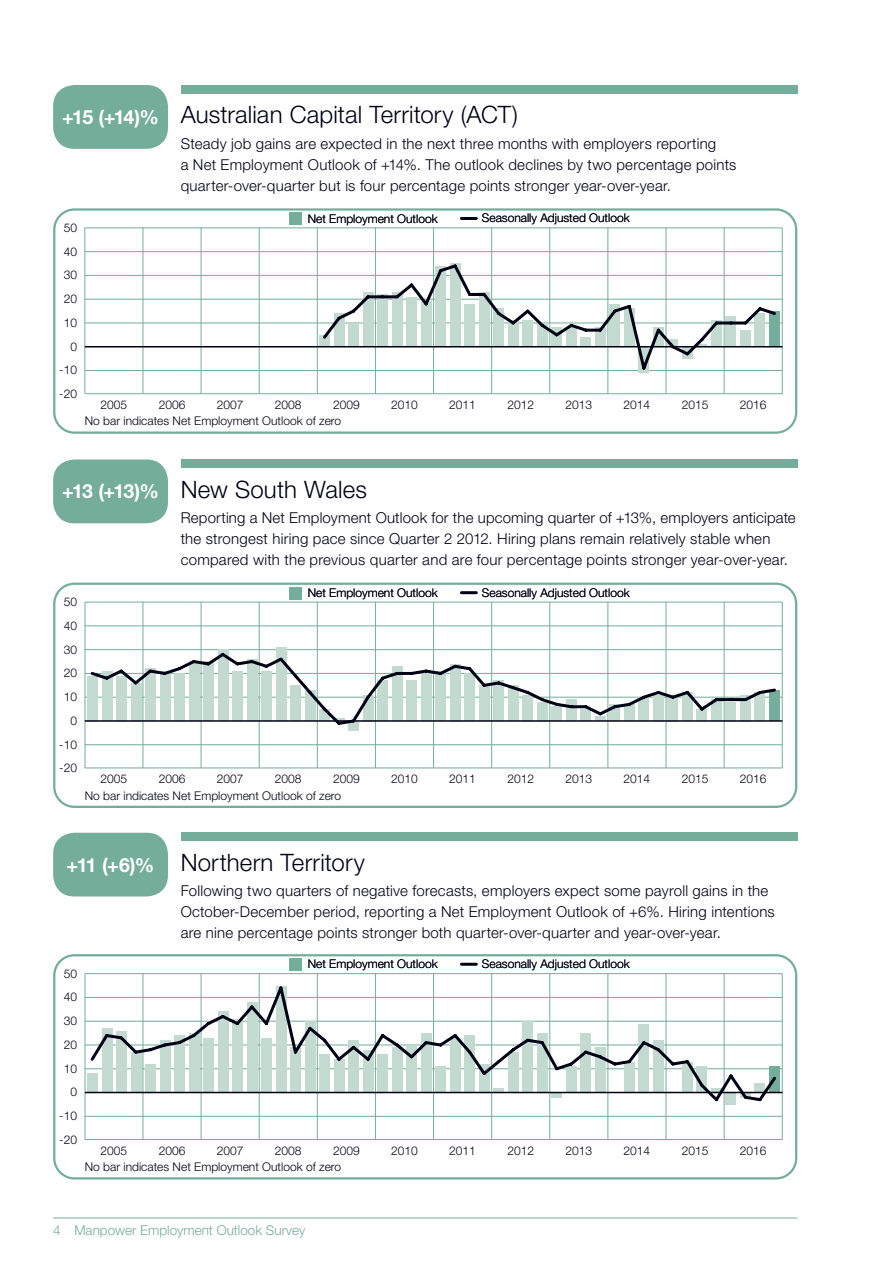
<style>
.page{position:relative;width:893px;height:1263px;background:#fff}
.page>*{position:absolute;margin:0;border:0;box-sizing:border-box;transform-origin:0 0}
.t1{font:300 24px "Helvetica Neue LT Std";letter-spacing:.005em;color:#000015}
.t2{font:700 19.5px "Helvetica Neue LT Std";letter-spacing:-.04em;color:#fff}
.t3{font:300 15px/21px "Helvetica Neue LT Std";letter-spacing:.015em;color:#000015}
.t4{font:300 13.5px "Helvetica Neue LT Std";color:#74ad99}
.t5{font:300 12px/23.7px "Helvetica Neue LT Std";color:#000015;text-align:right}
</style>
<div class="page">
<hr style="left:53px;top:1217px;width:744px;height:1px;background:#74ad99">
<svg style="left:53px;top:208px;width:744px;height:226px"></svg>
<svg style="left:53px;top:583px;width:744px;height:225px"></svg>
<div style="left:181px;top:85px;width:616px;height:9px;background:#74ad99"></div>
<div style="left:181px;top:459px;width:616px;height:9px;background:#74ad99"></div>
<div style="left:53px;top:833px;width:115px;height:63px;background:#74ad99;border-radius:21px"></div>
<div style="left:53px;top:459px;width:115px;height:64px;background:#74ad99;border-radius:21px"></div>
<div style="left:53px;top:85px;width:115px;height:64px;background:#74ad99;border-radius:21px"></div>
<svg style="left:53px;top:954px;width:744px;height:225px"></svg>
<div style="left:181px;top:833px;width:616px;height:8px;background:#74ad99"></div>
<h2 class="t2" style="left:62px;top:105px;width:98px">+15 (+14)%</h2>
<p class="t5" style="left:59px;top:215px;width:19px">50<br>40<br>30<br>20<br>10<br>0 -10 -20</p>
<h1 class="t1" style="left:181px;top:100px;width:339px">Australian Capital Territory (ACT)</h1>
<p class="t3" style="left:181px;top:133px;width:557px">Steady job gains are expected in the next three months with employers reporting<br>a Net Employment Outlook of +14%. The outlook declines by two percentage points quarter-over-quarter but is four percentage points stronger year-over-year.</p>
<p class="t5" style="left:308px;top:206px;width:132px">Net Employment Outlook</p>
<p class="t5" style="left:482px;top:206px;width:149px">Seasonally Adjusted Outlook</p>
<p class="t5" style="left:101px;top:393px;width:28px">2005</p>
<p class="t5" style="left:159px;top:393px;width:28px">2006</p>
<p class="t5" style="left:217px;top:393px;width:28px">2007</p>
<p class="t5" style="left:275px;top:393px;width:28px">2008</p>
<p class="t5" style="left:333px;top:393px;width:28px">2009</p>
<p class="t5" style="left:391px;top:393px;width:28px">2010</p>
<p class="t5" style="left:449px;top:393px;width:28px">2011</p>
<p class="t5" style="left:507px;top:393px;width:28px">2012</p>
<p class="t5" style="left:565px;top:393px;width:28px">2013</p>
<p class="t5" style="left:624px;top:393px;width:28px">2014</p>
<p class="t5" style="left:682px;top:393px;width:28px">2015</p>
<p class="t5" style="left:740px;top:393px;width:28px">2016</p>
<p class="t5" style="left:85px;top:409px;width:258px">No bar indicates Net Employment Outlook of zero</p>
<h2 class="t2" style="left:62px;top:479px;width:99px">+13 (+13)%</h2>
<p class="t5" style="left:59px;top:590px;width:19px">50<br>40<br>30<br>20<br>10<br>0 -10 -20</p>
<h1 class="t1" style="left:181px;top:475px;width:188px">New South Wales</h1>
<p class="t3" style="left:181px;top:507px;width:616px">Reporting a Net Employment Outlook for the upcoming quarter of +13%, employers anticipate the strongest hiring pace since Quarter 2 2012. Hiring plans remain relatively stable when compared with the previous quarter and are four percentage points stronger year-over-year.</p>
<p class="t5" style="left:308px;top:580px;width:132px">Net Employment Outlook</p>
<p class="t5" style="left:482px;top:580px;width:149px">Seasonally Adjusted Outlook</p>
<p class="t5" style="left:101px;top:767px;width:28px">2005</p>
<p class="t5" style="left:159px;top:767px;width:28px">2006</p>
<p class="t5" style="left:217px;top:767px;width:28px">2007</p>
<p class="t5" style="left:275px;top:767px;width:28px">2008</p>
<p class="t5" style="left:333px;top:767px;width:28px">2009</p>
<p class="t5" style="left:391px;top:767px;width:28px">2010</p>
<p class="t5" style="left:449px;top:767px;width:28px">2011</p>
<p class="t5" style="left:507px;top:767px;width:28px">2012</p>
<p class="t5" style="left:565px;top:767px;width:28px">2013</p>
<p class="t5" style="left:624px;top:767px;width:28px">2014</p>
<p class="t5" style="left:682px;top:767px;width:28px">2015</p>
<p class="t5" style="left:740px;top:767px;width:28px">2016</p>
<p class="t5" style="left:85px;top:783px;width:258px">No bar indicates Net Employment Outlook of zero</p>
<h2 class="t2" style="left:67px;top:852px;width:89px">+11 (+6)%</h2>
<p class="t5" style="left:59px;top:961px;width:19px">50<br>40<br>30<br>20<br>10<br>0 -10 -20</p>
<h1 class="t1" style="left:181px;top:848px;width:186px">Northern Territory</h1>
<p class="t3" style="left:181px;top:880px;width:596px">Following two quarters of negative forecasts, employers expect some payroll gains in the<br>October-December period, reporting a Net Employment Outlook of +6%. Hiring intentions are nine percentage points stronger both quarter-over-quarter and year-over-year.</p>
<p class="t5" style="left:308px;top:952px;width:132px">Net Employment Outlook</p>
<p class="t5" style="left:482px;top:952px;width:149px">Seasonally Adjusted Outlook</p>
<p class="t5" style="left:101px;top:1138px;width:28px">2005</p>
<p class="t5" style="left:159px;top:1138px;width:28px">2006</p>
<p class="t5" style="left:217px;top:1138px;width:28px">2007</p>
<p class="t5" style="left:275px;top:1138px;width:28px">2008</p>
<p class="t5" style="left:333px;top:1138px;width:28px">2009</p>
<p class="t5" style="left:391px;top:1138px;width:28px">2010</p>
<p class="t5" style="left:449px;top:1138px;width:28px">2011</p>
<p class="t5" style="left:507px;top:1138px;width:28px">2012</p>
<p class="t5" style="left:565px;top:1138px;width:28px">2013</p>
<p class="t5" style="left:624px;top:1138px;width:28px">2014</p>
<p class="t5" style="left:682px;top:1138px;width:28px">2015</p>
<p class="t5" style="left:740px;top:1138px;width:28px">2016</p>
<p class="t5" style="left:85px;top:1155px;width:258px">No bar indicates Net Employment Outlook of zero</p>
<p class="t4" style="left:53px;top:1222px;width:254px">4 Manpower Employment Outlook Survey</p>
</div>
